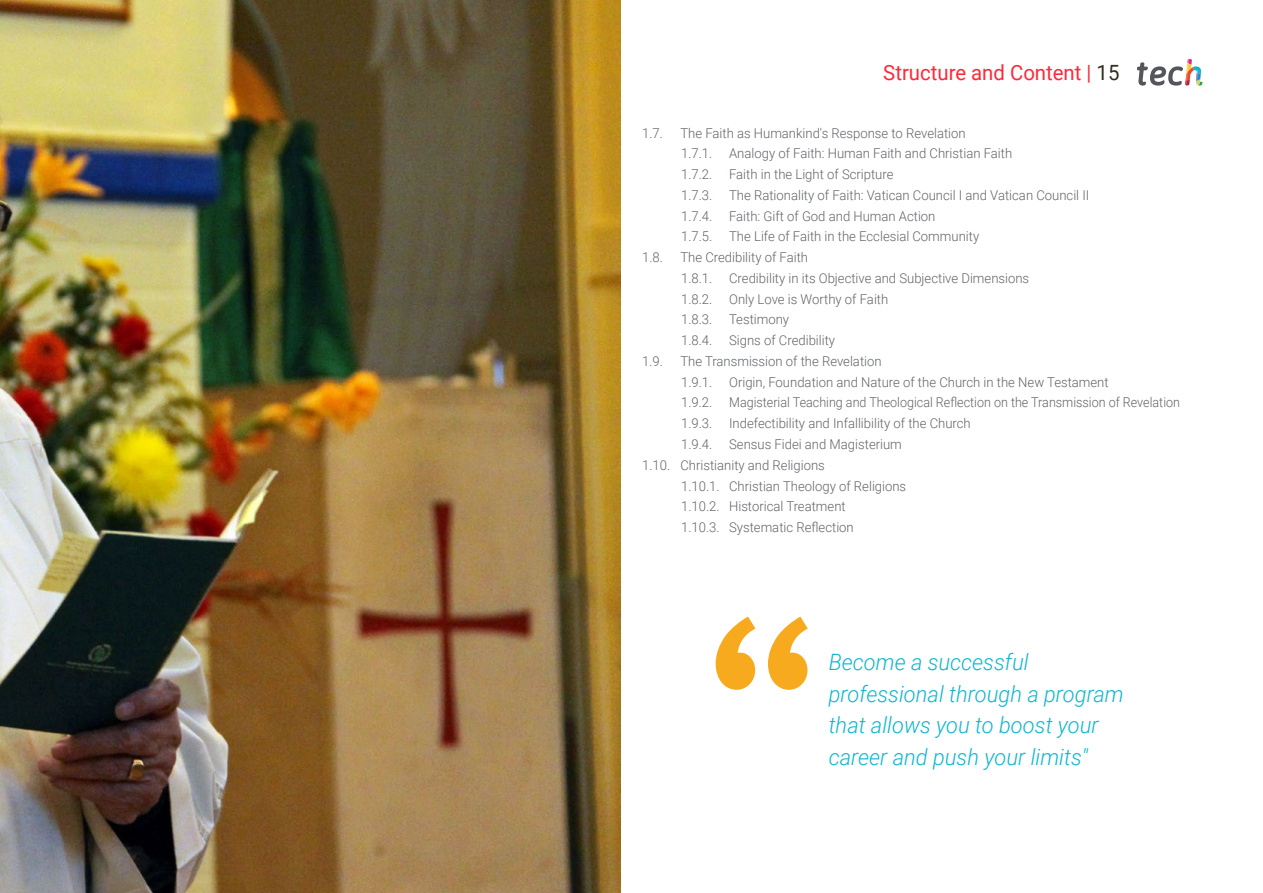
<style>
.page{position:relative;width:1263px;height:893px;background:#fff}
.page>*{position:absolute;margin:0;border:0;box-sizing:border-box;transform-origin:0 0}
.t1{font:italic 300 22.5px/31.5px "Roboto";color:#0fb6cf}
.t2{font:21px "Roboto";color:#ff293a}
.t3{font:300 13.5px/20.7px "Roboto";color:#61646a}
.s1{color:#312e20}
</style>
<div class="page">
<svg style="left:716px;top:617px;width:92px;height:73px"></svg>
<img style="left:0;top:0;width:621px;height:893px">
<svg style="left:1137px;top:59px;width:65px;height:27px"></svg>
<h2 class="t2" style="left:883px;top:57px;width:238px">Structure and Content | <span class="s1">15</span></h2>
<p class="t3" style="left:642px;top:122px;width:22px">1.7.</p>
<p class="t3" style="left:680px;top:122px;width:410px">The Faith as Humankind's Response to Revelation<br>1.7.1. Analogy of Faith: Human Faith and Christian Faith<br>1.7.2. Faith in the Light of Scripture<br>1.7.3. The Rationality of Faith: Vatican Council I and Vatican Council II 1.7.4. Faith: Gift of God and Human Action<br>1.7.5. The Life of Faith in the Ecclesial Community</p>
<p class="t3" style="left:642px;top:247px;width:22px">1.8.</p>
<p class="t3" style="left:680px;top:247px;width:350px">The Credibility of Faith<br>1.8.1. Credibility in its Objective and Subjective Dimensions 1.8.2. Only Love is Worthy of Faith<br>1.8.3. Testimony<br>1.8.4. Signs of Credibility</p>
<p class="t3" style="left:642px;top:350px;width:22px">1.9.</p>
<p class="t3" style="left:680px;top:350px;width:203px">The Transmission of the Revelation</p>
<p class="t3" style="left:681px;top:371px;width:429px">1.9.1. Origin, Foundation and Nature of the Church in the New Testament</p>
<p class="t3" style="left:681px;top:392px;width:500px">1.9.2. Magisterial Teaching and Theological Reflection on the Transmission of Revelation</p>
<p class="t3" style="left:681px;top:413px;width:291px">1.9.3. Indefectibility and Infallibility of the Church</p>
<p class="t3" style="left:681px;top:433px;width:222px">1.9.4. Sensus Fidei and Magisterium</p>
<p class="t3" style="left:642px;top:454px;width:184px">1.10. Christianity and Religions</p>
<p class="t3" style="left:681px;top:475px;width:227px">1.10.1. Christian Theology of Religions</p>
<p class="t3" style="left:681px;top:496px;width:166px">1.10.2. Historical Treatment</p>
<p class="t3" style="left:681px;top:516px;width:174px">1.10.3. Systematic Reflection</p>
<h1 class="t1" style="left:829px;top:645px;width:297px">Become a successful professional through a program that allows you to boost your career and push your limits"</h1>
</div>
